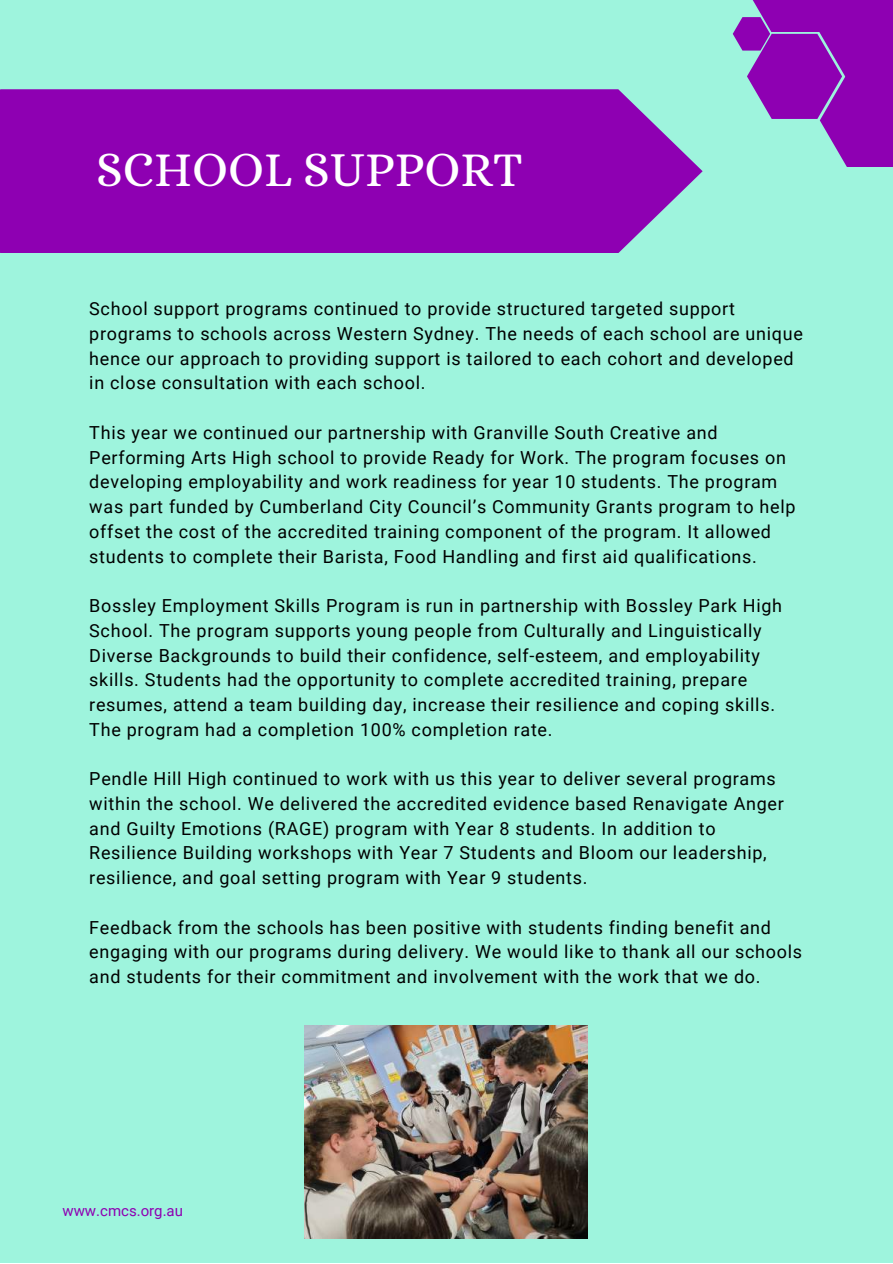
<style>
.page{position:relative;width:893px;height:1264px;background:#fff}
.page>*{position:absolute;margin:0;border:0;box-sizing:border-box;transform-origin:0 0}
.t1{font:49.05px "Alice";color:#fff}
.t2{font:18px/24.8px "Roboto";letter-spacing:.04em;color:#000}
.t3{font:15px "Roboto";color:#8e00b2}
</style>
<div class="page">
<div style="left:0;top:0;width:892px;height:1262px;background:#9ef4dd"></div>
<div style="left:800px;top:0;width:92px;height:113px;background:#8e00b2"></div>
<svg style="left:732px;top:17px;width:160px;height:150px"></svg>
<div style="left:744px;top:0;width:113px;height:32px;background:#8e00b2"></div>
<div style="left:0;top:89px;width:702px;height:164px;background:#8e00b2"></div>
<img style="left:304px;top:1025px;width:284px;height:213px">
<h1 class="t1" style="left:96px;top:141px;width:428px">SCHOOL SUPPORT</h1>
<p class="t2" style="left:89px;top:297px;width:715px">School support programs continued to provide structured targeted support programs to schools across Western Sydney. The needs of each school are unique hence our approach to providing support is tailored to each cohort and developed in close consultation with each school.</p>
<p class="t2" style="left:89px;top:420px;width:707px">This year we continued our partnership with Granville South Creative and Performing Arts High school to provide Ready for Work. The program focuses on developing employability and work readiness for year 10 students. The program was part funded by Cumberland City Council’s Community Grants program to help offset the cost of the accredited training component of the program. It allowed students to complete their Barista, Food Handling and first aid qualifications.</p>
<p class="t2" style="left:89px;top:593px;width:694px">Bossley Employment Skills Program is run in partnership with Bossley Park High School. The program supports young people from Culturally and Linguistically Diverse Backgrounds to build their confidence, self-esteem, and employability skills. Students had the opportunity to complete accredited training, prepare resumes, attend a team building day, increase their resilience and coping skills.<br>The program had a completion 100% completion rate.</p>
<p class="t2" style="left:89px;top:766px;width:696px">Pendle Hill High continued to work with us this year to deliver several programs within the school. We delivered the accredited evidence based Renavigate Anger and Guilty Emotions (RAGE) program with Year 8 students. In addition to Resilience Building workshops with Year 7 Students and Bloom our leadership, resilience, and goal setting program with Year 9 students.</p>
<p class="t2" style="left:89px;top:915px;width:714px">Feedback from the schools has been positive with students finding benefit and engaging with our programs during delivery. We would like to thank all our schools and students for their commitment and involvement with the work that we do.</p>
<p class="t3" style="left:62px;top:1201px;width:122px">www.cmcs.org.au</p>
</div>
